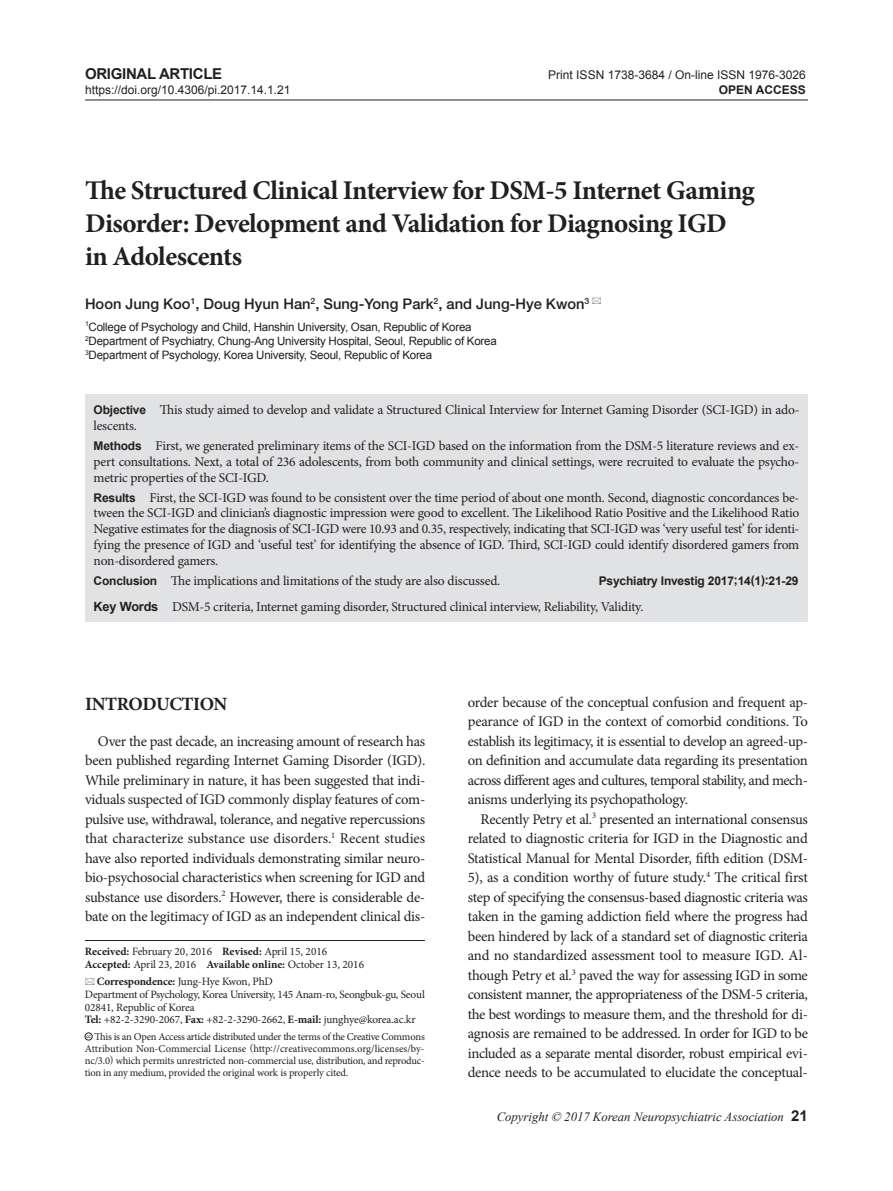
<style>
.page{position:relative;width:893px;height:1191px;background:#fff}
.page>*{position:absolute;margin:0;border:0;box-sizing:border-box;transform-origin:0 0}
.t1{font:700 27px/33px "Minion Pro";letter-spacing:-.02em;color:#231f20}
.t2{font:700 18.75px "Minion Pro";letter-spacing:-.02em;color:#231f20}
.t3{font:700 15px "Arial";letter-spacing:-.02em;color:#231f20}
.t4{font:14.7px/19.5px "Minion Pro";letter-spacing:-.02em;color:#231f20;text-align:justify}
.t5{font:500 14.7px "Helvetica Neue LT Std";color:#231f20}
.t6{font:13.5px/15.8px "Minion Pro";letter-spacing:-.015em;color:#231f20;text-align:justify}
.t7{font:italic 12.75px "Times New Roman";color:#231f20}
.t8{font:12px "Arial";color:#231f20}
.t9{font:700 12px "Arial";letter-spacing:-.015em;color:#231f20}
.t10{font:11.55px/14.2px "Arial";letter-spacing:-.02em;color:#231f20}
.t11{font:11.25px/12.8px "Minion Pro";letter-spacing:-.015em;color:#231f20}
.t12{font:10.5px/12px "Minion Pro";letter-spacing:-.015em;color:#231f20;text-align:justify}
.s1{font-family:"Arial";font-weight:700;font-size:12px}
.s2{font-family:"Arial";font-weight:700;font-size:12.75px;color:#e1e2e4}
.s3{font-family:"Arial";font-weight:700;font-size:12.75px}
.s4{font-weight:700}
.s5{font-family:"Arial";font-weight:700;font-style:normal;font-size:15px}
</style>
<div class="page">
<hr style="left:85px;top:100px;width:723px;height:1px;background:#231f20">
<div style="left:85px;top:395px;width:723px;height:227px;background:#e1e2e4"></div>
<hr style="left:85px;top:940px;width:340px;height:1px;background:#231f20">
<div style="left:85px;top:1032px;width:7px;height:8px;border:1px solid #231f20;border-radius:50%"></div>
<p class="t3" style="left:85px;top:64px;width:139px">ORIGINAL ARTICLE</p>
<p class="t8" style="left:85px;top:82px;width:207px">https://doi.org/10.4306/pi.2017.14.1.21</p>
<p class="t8" style="left:548px;top:67px;width:259px">Print ISSN 1738-3684 / On-line ISSN 1976-3026</p>
<p class="t9" style="left:719px;top:82px;width:88px">OPEN ACCESS</p>
<h1 class="t1" style="left:85px;top:173px;width:671px">The Structured Clinical Interview for DSM-5 Internet Gaming<br>Disorder: Development and Validation for Diagnosing IGD in Adolescents</h1>
<p class="t5" style="left:85px;top:295px;width:506px">Hoon Jung Koo<sup>1</sup>, Doug Hyun Han<sup>2</sup>, Sung-Yong Park<sup>2</sup>, and Jung-Hye Kwon<sup>3</sup></p>
<p class="t10" style="left:85px;top:319px;width:413px"><sup>1</sup>College of Psychology and Child, Hanshin University, Osan, Republic of Korea<br><sup>2</sup>Department of Psychiatry, Chung-Ang University Hospital, Seoul, Republic of Korea<br><sup>3</sup>Department of Psychology, Korea University, Seoul, Republic of Korea</p>
<p class="t6" style="left:94px;top:402px;width:707px"><span class="s1">Objective</span><span class="s2">aa</span>This study aimed to develop and validate a Structured Clinical Interview for Internet Gaming Disorder (SCI-IGD) in ado&shy;lescents.</p>
<p class="t6" style="left:94px;top:438px;width:707px"><span class="s1">Methods</span><span class="s2">aa</span>First, we generated preliminary items of the SCI-IGD based on the information from the DSM-5 literature reviews and ex&shy;pert consultations. Next, a total of 236 adolescents, from both community and clinical settings, were recruited to evaluate the psycho&shy;metric properties of the SCI-IGD.</p>
<p class="t6" style="left:94px;top:489px;width:707px"><span class="s1">Results</span><span class="s2">aa</span>First, the SCI-IGD was found to be consistent over the time period of about one month. Second, diagnostic concordances be&shy;tween the SCI-IGD and clinician’s diagnostic impression were good to excellent. The Likelihood Ratio Positive and the Likelihood Ratio Negative estimates for the diagnosis of SCI-IGD were 10.93 and 0.35, respectively, indicating that SCI-IGD was ‘very useful test’ for identi&shy;fying the presence of IGD and ‘useful test’ for identifying the absence of IGD. Third, SCI-IGD could identify disordered gamers from non-disordered gamers.</p>
<p class="t6" style="left:94px;top:572px;width:408px"><span class="s1">Conclusion</span><span class="s2">aa</span>The implications and limitations of the study are also discussed.</p>
<p class="t9" style="left:599px;top:572px;width:201px">Psychiatry Investig 2017;14(1):21-29</p>
<p class="t6" style="left:94px;top:599px;width:551px"><span class="s3">Key Words</span><span class="s2">aa</span>DSM-5 criteria, Internet gaming disorder, Structured clinical interview, Reliability, Validity.</p>
<p class="t2" style="left:85px;top:691px;width:144px">INTRODUCTION</p>
<p class="t4" style="left:85px;top:731px;width:342px;text-indent:13px">Over the past decade, an increasing amount of research has been published regarding Internet Gaming Disorder (IGD).<br>While preliminary in nature, it has been suggested that indi&shy;viduals suspected of IGD commonly display features of com&shy;pulsive use, withdrawal, tolerance, and negative repercussions that characterize substance use disorders.<sup>1</sup> Recent studies have also reported individuals demonstrating similar neuro&shy;bio-psychosocial characteristics when screening for IGD and substance use disorders.<sup>2</sup> However, there is considerable de&shy;bate on the legitimacy of IGD as an independent clinical dis-</p>
<p class="t11" style="left:85px;top:945px;width:281px"><span class="s4">Received:</span> February 20, 2016 <span class="s4">Revised:</span> April 15, 2016<br><span class="s4">Accepted:</span> April 23, 2016 <span class="s4">Available online:</span> October 13, 2016</p>
<p class="t11" style="left:85px;top:975px;width:341px;text-indent:12px"><span class="s4">Correspondence:</span> Jung-Hye Kwon, PhD<br>Department of Psychology, Korea University, 145 Anam-ro, Seongbuk-gu, Seoul 02841, Republic of Korea<br><span class="s4">Tel:</span> +82-2-3290-2067, <span class="s4">Fax:</span> +82-2-3290-2662, <span class="s4">E-mail:</span> junghye@korea.ac.kr</p>
<p class="t12" style="left:85px;top:1030px;width:342px"><sup>cc</sup> This is an Open Access article distributed under the terms of the Creative Commons Attribution Non-Commercial License (http://creativecommons.org/licenses/by&shy;nc/3.0) which permits unrestricted non-commercial use, distribution, and reproduc&shy;tion in any medium, provided the original work is properly cited.</p>
<p class="t4" style="left:468px;top:692px;width:342px">order because of the conceptual confusion and frequent ap&shy;pearance of IGD in the context of comorbid conditions. To establish its legitimacy, it is essential to develop an agreed-up&shy;on definition and accumulate data regarding its presentation across different ages and cultures, temporal stability, and mech&shy;anisms underlying its psychopathology.</p>
<p class="t4" style="left:468px;top:809px;width:342px;text-indent:13px">Recently Petry et al.<sup>3</sup> presented an international consensus related to diagnostic criteria for IGD in the Diagnostic and Statistical Manual for Mental Disorder, fifth edition (DSM-5), as a condition worthy of future study.<sup>4</sup> The critical first step of specifying the consensus-based diagnostic criteria was taken in the gaming addiction field where the progress had been hindered by lack of a standard set of diagnostic criteria and no standardized assessment tool to measure IGD. Al&shy;though Petry et al.<sup>3</sup> paved the way for assessing IGD in some consistent manner, the appropriateness of the DSM-5 criteria, the best wordings to measure them, and the threshold for di&shy;agnosis are remained to be addressed. In order for IGD to be included as a separate mental disorder, robust empirical evi&shy;dence needs to be accumulated to elucidate the conceptual-</p>
<p class="t7" style="left:497px;top:1107px;width:313px">Copyright © 2017 Korean Neuropsychiatric Association <span class="s5">21</span></p>
</div>
